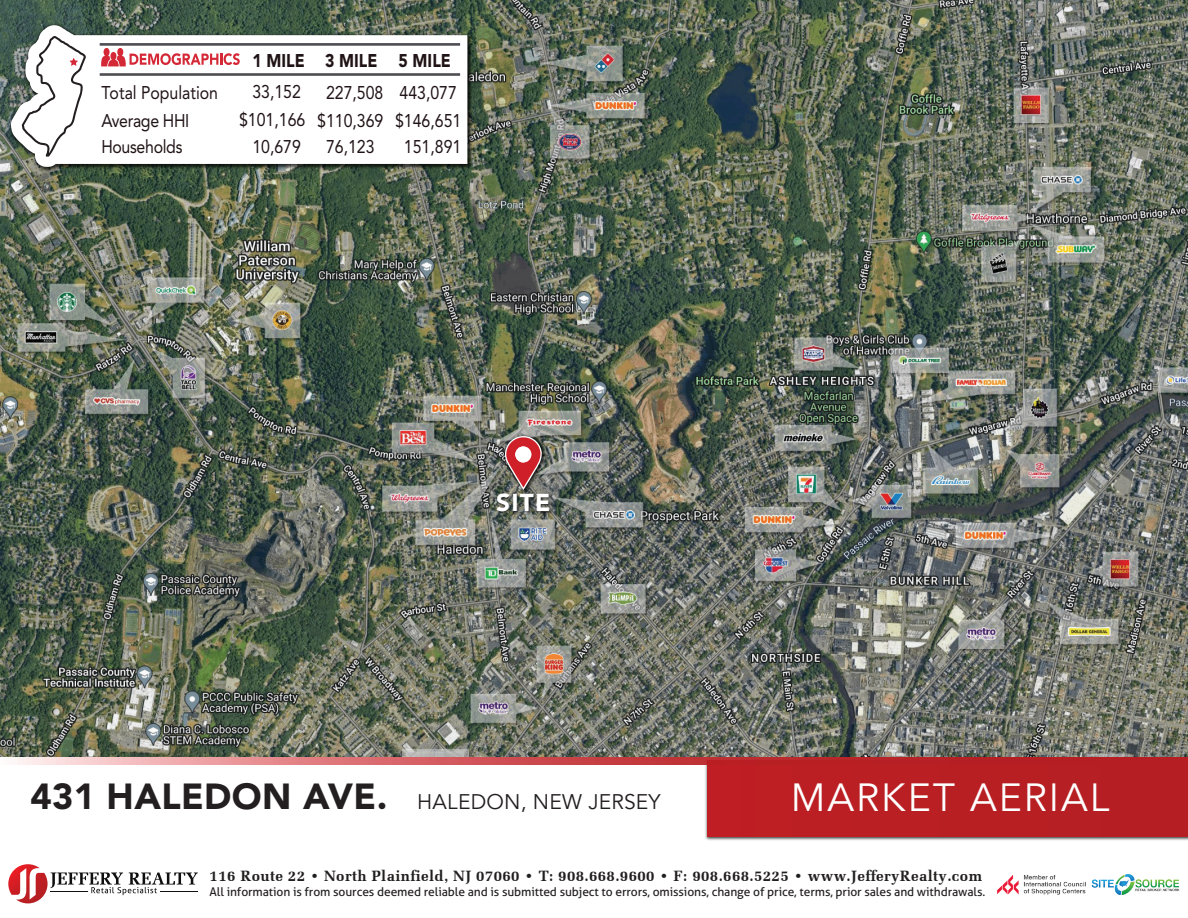
<style>
.page{position:relative;width:1188px;height:918px;background:#fff}
.page>*{position:absolute;margin:0;border:0;box-sizing:border-box;transform-origin:0 0}
.t1{font:39px "Avenir LT Std";letter-spacing:.05em;color:#fff}
.t2{font:900 24.3px "Avenir LT Std";color:#fff}
.t3{font:21px "Avenir LT Std";letter-spacing:.01em;color:#231f20}
.t4{font:18.3px/26.5px "Avenir LT Std";color:#201316;text-align:center;scale:.87 1}
.t5{font:18.3px/26.5px "Avenir LT Std";letter-spacing:-.02em;color:#201316;scale:.87 1}
.t6{font:900 18.3px "Avenir LT Std";color:#201316;scale:.87 1}
.t7{font:700 15px "Melior";letter-spacing:.025em;color:#211e1e}
.t8{font:12px "Aller";letter-spacing:-.01em;color:#211e1e}
.s1{font-weight:900;font-size:36px}
</style>
<div class="page">
<img style="left:1px;top:0;width:1187px;height:757px">
<img style="left:704px;top:764px;width:484px;height:77px">
<div style="left:708px;top:761px;width:480px;height:75px;background:#b81f23"></div>
<svg style="left:18px;top:757px;width:1170px;height:7px"></svg>
<img style="left:997px;top:874px;width:183px;height:21px">
<svg style="left:8px;top:864px;width:190px;height:39px"></svg>
<hr style="left:50px;top:891px;width:38px;height:1px;background:#0e0f0e">
<hr style="left:161px;top:891px;width:37px;height:1px;background:#0e0f0e">
<img style="left:469px;top:487px;width:112px;height:66px">
<img style="left:502px;top:433px;width:47px;height:63px">
<svg style="left:505px;top:436px;width:37px;height:54px;background:#a65153"></svg>
<div style="left:515px;top:446px;width:16px;height:17px;background:#fff;border-radius:50%"></div>
<img style="left:8px;top:22px;width:466px;height:150px">
<svg style="left:11px;top:24px;width:456px;height:143px"></svg>
<hr style="left:100px;top:43px;width:360px;height:3px;background:#4f4d53">
<hr style="left:100px;top:73px;width:360px;height:3px;background:#4f4d53">
<svg style="left:101px;top:48px;width:139px;height:18px"></svg>
<svg style="left:22px;top:36px;width:64px;height:121px"></svg>
<h3 class="t6" style="left:252px;top:50px;width:230px">1 MILE 3 MILE 5 MILE</h3>
<h3 class="t4" style="left:326px;top:79px;width:152px">227,508 443,077</h3>
<h3 class="t4" style="left:101px;top:79px;width:136px">Total Population</h3>
<h3 class="t4" style="left:252px;top:79px;width:57px">33,152</h3>
<h3 class="t5" style="left:101px;top:107px;width:103px">Average HHI<br>Households</h3>
<h3 class="t4" style="left:239px;top:107px;width:78px">$101,166<br>10,679</h3>
<h3 class="t4" style="left:317px;top:107px;width:78px">$110,369<br>76,123</h3>
<h3 class="t4" style="left:395px;top:107px;width:78px">$146,651<br>151,891</h3>
<h2 class="t2" style="left:496px;top:488px;width:56px">SITE</h2>
<h3 class="t3" style="left:30px;top:789px;width:632px"><span class="s1">431 HALEDON AVE.</span> HALEDON, NEW JERSEY</h3>
<h1 class="t1" style="left:791px;top:775px;width:320px">MARKET AERIAL</h1>
<p class="t7" style="left:210px;top:867px;width:774px">116 Route 22 • North Plainfield, NJ 07060 • T: 908.668.9600 • F: 908.668.5225 • www.JefferyRealty.com</p>
<p class="t8" style="left:210px;top:884px;width:777px">All information is from sources deemed reliable and is submitted subject to errors, omissions, change of price, terms, prior sales and withdrawals.</p>
</div>
